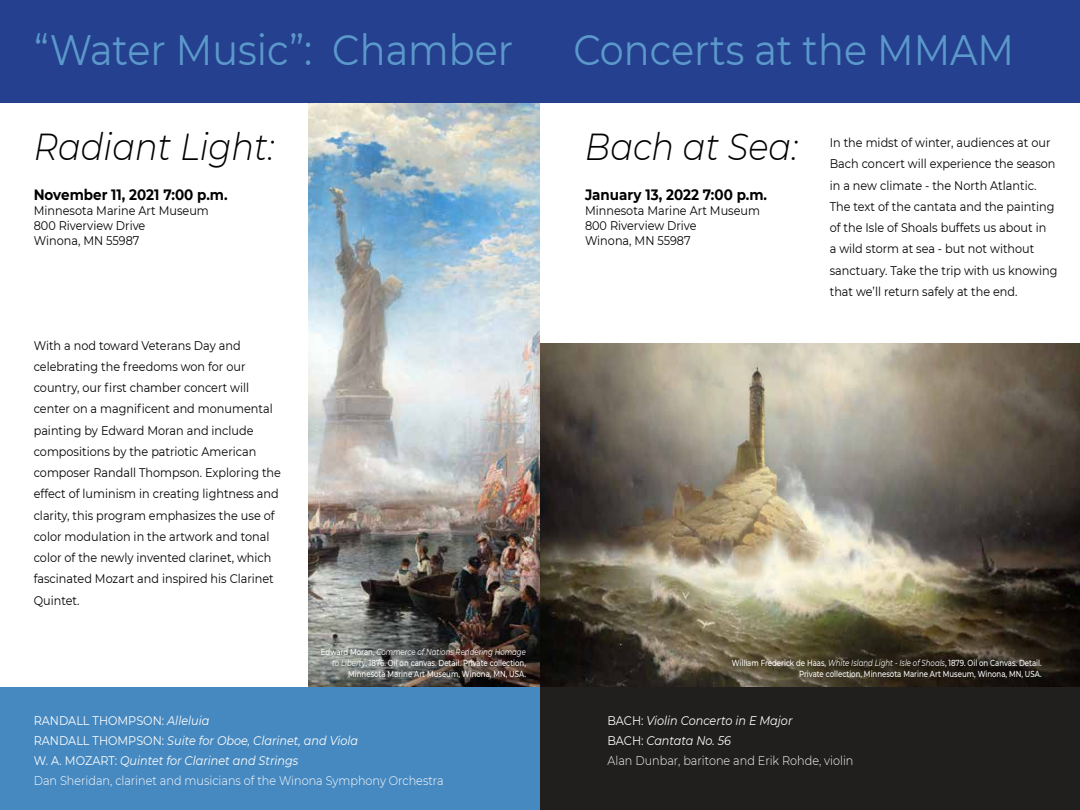
<style>
.page{position:relative;width:1080px;height:810px;background:#fff}
.page>*{position:absolute;margin:0;border:0;box-sizing:border-box;transform-origin:0 0}
.t1{font:42.5px "Montserrat";color:#5b99cb;scale:.9 1}
.t2{font:italic 300 37.5px "Montserrat";color:#000;scale:.9 1}
.t3{font:700 15px "Montserrat";color:#000;scale:.9 1}
.t4{font:12.5px/21.2px "Montserrat";color:#000;scale:.9 1}
.t5{font:italic 12.5px/20px "Montserrat";color:#fff;scale:.9 1}
.t6{font:300 12.5px/20px "Montserrat";color:#fff;scale:.9 1}
.t7{font:500 8.75px/11.2px "Montserrat";color:#fff;text-align:right;scale:.8 1}
.s1{font-weight:400;font-style:italic}
.s2{font-style:normal}
.s3{font-weight:300;font-style:normal}
.s4{font-weight:400}
</style>
<div class="page">
<img style="left:309px;top:103px;width:231px;height:585px">
<div style="left:0;top:0;width:1080px;height:103px;background:#25408f"></div>
<div style="left:0;top:688px;width:540px;height:122px;background:#4689c0"></div>
<img style="left:540px;top:344px;width:540px;height:344px">
<div style="left:540px;top:688px;width:540px;height:122px;background:#201f1d"></div>
<h1 class="t1" style="left:34px;top:20px;width:534px">“Water Music”: Chamber</h1>
<h1 class="t1" style="left:573px;top:20px;width:491px">Concerts at the MMAM</h1>
<h2 class="t2" style="left:34px;top:121px;width:269px">Radiant Light:</h2>
<h2 class="t2" style="left:585px;top:121px;width:238px">Bach at Sea:</h2>
<p class="t3" style="left:34px;top:184px;width:217px">November 11, 2021 7:00 p.m.</p>
<p class="t4" style="left:34px;top:203px;width:196px;line-height:15px">Minnesota Marine Art Museum<br>800 Riverview Drive<br>Winona, MN 55987</p>
<p class="t3" style="left:585px;top:184px;width:204px">January 13, 2022 7:00 p.m.</p>
<p class="t4" style="left:585px;top:203px;width:196px;line-height:15px">Minnesota Marine Art Museum<br>800 Riverview Drive<br>Winona, MN 55987</p>
<p class="t4" style="left:34px;top:334px;width:276px">With a nod toward Veterans Day and celebrating the freedoms won for our country, our first chamber concert will center on a magnificent and monumental painting by Edward Moran and include compositions by the patriotic American composer Randall Thompson. Exploring the effect of luminism in creating lightness and clarity, this program emphasizes the use of color modulation in the artwork and tonal color of the newly invented clarinet, which fascinated Mozart and inspired his Clarinet Quintet.</p>
<p class="t4" style="left:830px;top:132px;width:255px">In the midst of winter, audiences at our Bach concert will experience the season in a new climate - the North Atlantic.<br>The text of the cantata and the painting of the Isle of Shoals buffets us about in<br>a wild storm at sea - but not without sanctuary. Take the trip with us knowing that we’ll return safely at the end.</p>
<p class="t7" style="left:321px;top:646px;width:258px">Edward Moran, <span class="s1">Commerce of Nations Rendering Homage to Liberty</span>, 1876. Oil on canvas. Detail. Private collection,<br>Minnesota Marine Art Museum, Winona, MN, USA.</p>
<p class="t7" style="left:732px;top:657px;width:389px">William Frederick de Haas, <span class="s1">White Island Light - Isle of Shoals</span>, 1879. Oil on Canvas. Detail.<br>Private collection, Minnesota Marine Art Museum, Winona, MN, USA.</p>
<p class="t5" style="left:34px;top:710px;width:457px"><span class="s2">RANDALL THOMPSON:</span> Alleluia<br><span class="s2">RANDALL THOMPSON:</span> Suite for Oboe, Clarinet, and Viola<br><span class="s2">W. A. MOZART:</span> Quintet for Clarinet and Strings<br><span class="s3">Dan Sheridan, clarinet and musicians of the Winona Symphony Orchestra</span></p>
<p class="t6" style="left:608px;top:710px;width:275px"><span class="s4">BACH:</span> <span class="s1">Violin Concerto in E Major<br></span><span class="s4">BACH:</span> <span class="s1">Cantata No. 56<br></span>Alan Dunbar, baritone and Erik Rohde, violin</p>
</div>
